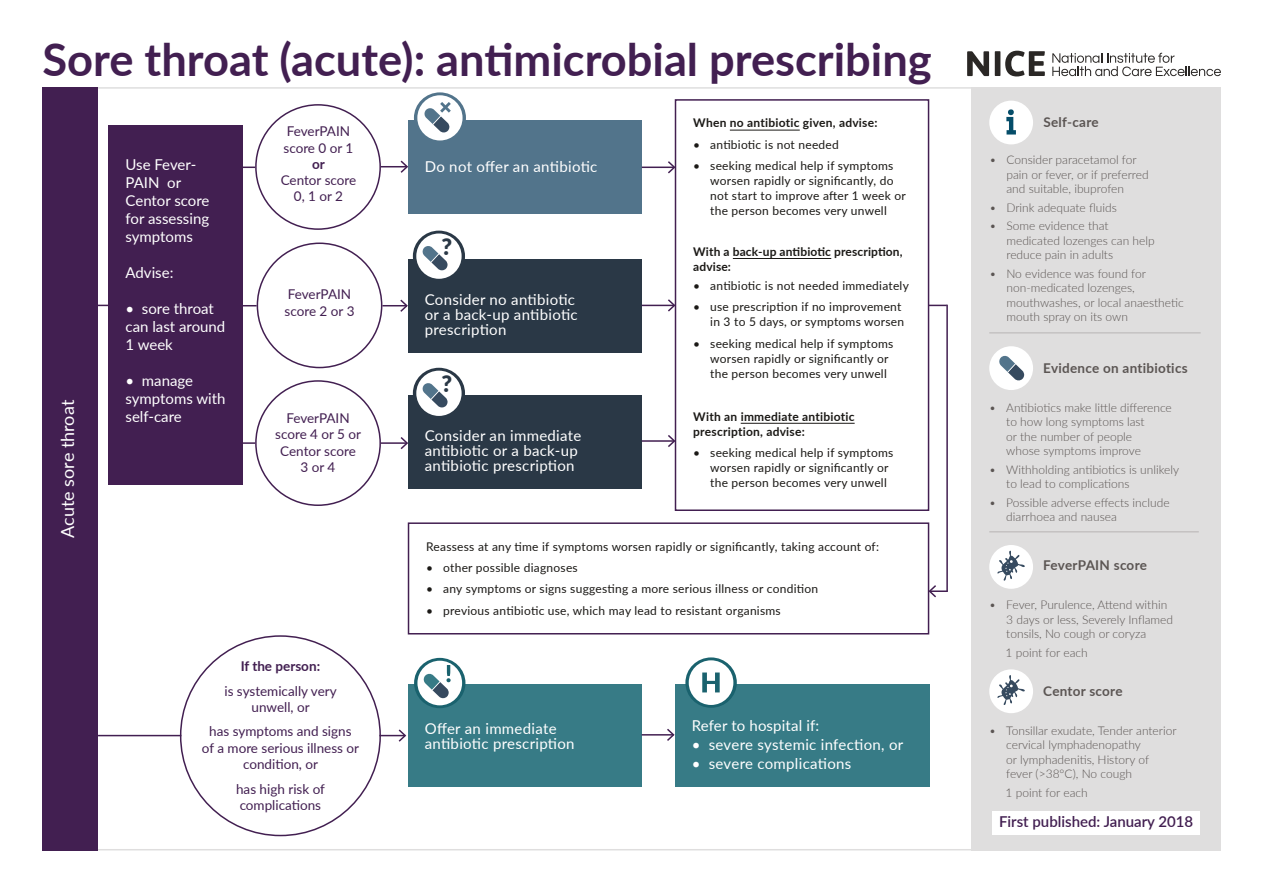
<style>
.page{position:relative;width:1263px;height:893px;background:#fff}
.page>*{position:absolute;margin:0;border:0;box-sizing:border-box;transform-origin:0 0}
.t1{font:700 45.3px "Lato";color:#421f51}
.t2{font:900 22.8px "Lato";color:#2a3846}
.t3{font:18px "Lato";color:#fff}
.t4{font:15px/18px "Lato";letter-spacing:.01em;color:#fff}
.t5{font:600 15px "Lato";color:#421f51}
.t6{font:13.5px/16.2px "Lato";color:#421f51;text-align:center}
.t7{font:700 13.5px "Lato";letter-spacing:.02em;color:#5b5553}
.t8{font:700 13.5px "Lato";color:#421f51}
.t9{font:300 12px/14.4px "Lato";color:#5b5553}
.t10{font:12px/15px "Lato";letter-spacing:.02em;color:#1b1916}
.t11{font:700 12px/15px "Lato";letter-spacing:.02em;color:#1b1916}
</style>
<div class="page">
<hr style="left:98px;top:87px;width:929px;height:2px;background:#dfdede">
<hr style="left:98px;top:735px;width:83px;height:1px;background:#421f51">
<svg style="left:967px;top:51px;width:22px;height:25px"></svg>
<div style="left:995px;top:51px;width:5px;height:25px;background:#2a2725"></div>
<svg style="left:1005px;top:51px;width:40px;height:25px"></svg>
<svg style="left:1052px;top:53px;width:169px;height:23px"></svg>
<hr style="left:43px;top:849px;width:928px;height:1px;background:#dfdede">
<svg style="left:379px;top:728px;width:28px;height:15px"></svg>
<div style="left:971px;top:87px;width:249px;height:763px;background:#dfdede"></div>
<div style="left:675px;top:685px;width:254px;height:102px;background:#377b86"></div>
<div style="left:408px;top:685px;width:234px;height:102px;background:#377b86"></div>
<hr style="left:989px;top:333px;width:212px;height:1px;background:#b8b4b4">
<div style="left:989px;top:346px;width:44px;height:44px;background:#fff;border-radius:50%"></div>
<svg style="left:999px;top:355px;width:25px;height:26px"></svg>
<svg style="left:989px;top:101px;width:44px;height:43px"></svg>
<div style="left:408px;top:120px;width:234px;height:93px;background:#52748b"></div>
<svg style="left:414px;top:92px;width:52px;height:51px"></svg>
<div style="left:417px;top:95px;width:46px;height:45px;background:#fff;border-radius:50%"></div>
<svg style="left:424px;top:99px;width:30px;height:34px"></svg>
<div style="left:408px;top:259px;width:234px;height:93px;background:#2a3846"></div>
<div style="left:413px;top:231px;width:52px;height:51px;background:#2a3846;border-radius:50%"></div>
<div style="left:416px;top:233px;width:46px;height:46px;background:#fff;border-radius:50%"></div>
<svg style="left:422px;top:246px;width:26px;height:25px"></svg>
<svg style="left:414px;top:658px;width:51px;height:50px"></svg>
<div style="left:417px;top:661px;width:45px;height:44px;background:#fff;border-radius:50%"></div>
<svg style="left:423px;top:665px;width:28px;height:34px"></svg>
<div style="left:989px;top:545px;width:44px;height:44px;background:#fff;border-radius:50%"></div>
<svg style="left:997px;top:550px;width:29px;height:31px"></svg>
<hr style="left:989px;top:532px;width:210px;height:1px;background:#b8b4b4">
<div style="left:43px;top:87px;width:55px;height:763px;background:#421f51"></div>
<div style="left:255px;top:104px;width:126px;height:126px;border:2px solid #421f51;border-radius:50%"></div>
<svg style="left:381px;top:160px;width:27px;height:13px"></svg>
<svg style="left:382px;top:299px;width:26px;height:13px"></svg>
<svg style="left:243px;top:167px;width:12px;height:1px"></svg>
<svg style="left:243px;top:305px;width:14px;height:1px"></svg>
<hr style="left:230px;top:442px;width:25px;height:2px;background:#421f51">
<div style="left:255px;top:380px;width:126px;height:126px;border:2px solid #421f51;border-radius:50%"></div>
<div style="left:109px;top:126px;width:134px;height:359px;background:#421f51"></div>
<hr style="left:642px;top:734px;width:31px;height:2px;background:#421f51">
<svg style="left:665px;top:728px;width:10px;height:13px"></svg>
<hr style="left:642px;top:167px;width:32px;height:1px;background:#421f51">
<svg style="left:666px;top:160px;width:9px;height:15px"></svg>
<div style="left:408px;top:395px;width:234px;height:94px;background:#2a3846"></div>
<div style="left:408px;top:522px;width:521px;height:112px;border:2px solid #421f51"></div>
<hr style="left:381px;top:442px;width:26px;height:2px;background:#421f51">
<svg style="left:399px;top:437px;width:9px;height:13px"></svg>
<hr style="left:730px;top:130px;width:70px;height:1px;background:#1b1916">
<hr style="left:733px;top:258px;width:98px;height:1px;background:#1b1916">
<hr style="left:741px;top:423px;width:114px;height:1px;background:#1b1916">
<div style="left:675px;top:99px;width:254px;height:412px;border:2px solid #421f51"></div>
<hr style="left:642px;top:305px;width:32px;height:1px;background:#421f51">
<svg style="left:666px;top:298px;width:11px;height:15px"></svg>
<hr style="left:642px;top:440px;width:32px;height:2px;background:#421f51">
<svg style="left:666px;top:433px;width:11px;height:16px"></svg>
<hr style="left:946px;top:305px;width:2px;height:286px;background:#421f51">
<svg style="left:927px;top:583px;width:21px;height:16px"></svg>
<svg style="left:928px;top:305px;width:19px;height:1px"></svg>
<svg style="left:685px;top:657px;width:52px;height:51px"></svg>
<div style="left:689px;top:660px;width:44px;height:45px;background:#fff;border-radius:50%"></div>
<svg style="left:702px;top:672px;width:18px;height:20px"></svg>
<div style="left:413px;top:368px;width:52px;height:51px;background:#2a3846;border-radius:50%"></div>
<div style="left:416px;top:371px;width:46px;height:45px;background:#fff;border-radius:50%"></div>
<svg style="left:422px;top:383px;width:26px;height:25px"></svg>
<div style="left:989px;top:669px;width:44px;height:44px;background:#fff;border-radius:50%"></div>
<svg style="left:997px;top:675px;width:28px;height:30px"></svg>
<div style="left:992px;top:811px;width:208px;height:23px;background:#fff"></div>
<h1 class="t1" style="left:43px;top:26px;width:891px">Sore throat (acute): antimicrobial prescribing</h1>
<h3 class="t3" style="left:55px;top:538px;width:139px;rotate:-90deg">Acute sore throat</h3>
<p class="t4" style="left:126px;top:155px;width:85px">Use Fever-<br>PAIN or<br>Centor score for assessing symptoms</p>
<p class="t4" style="left:126px;top:263px;width:49px">Advise:</p>
<p class="t4" style="left:126px;top:299px;width:101px">• sore throat can last around<br>1 week</p>
<p class="t4" style="left:126px;top:371px;width:102px">• manage symptoms with self-care</p>
<p class="t6" style="left:283px;top:123px;width:71px;text-align:left">FeverPAIN score 0 or 1</p>
<p class="t8" style="left:312px;top:154px;width:14px">or</p>
<p class="t6" style="left:281px;top:171px;width:77px">Centor score<br>0, 1 or 2</p>
<p class="t6" style="left:285px;top:286px;width:71px;text-align:left">FeverPAIN score 2 or 3</p>
<p class="t6" style="left:275px;top:410px;width:87px">FeverPAIN score 4 or 5 or<br>Centor score<br>3 or 4</p>
<p class="t8" style="left:241px;top:656px;width:81px">If the person:</p>
<p class="t6" style="left:224px;top:682px;width:114px">is systemically very unwell, or</p>
<p class="t6" style="left:202px;top:723px;width:159px">has symptoms and signs of a more serious illness or condition, or</p>
<p class="t6" style="left:236px;top:780px;width:90px;text-align:left">has high risk of complications</p>
<p class="t4" style="left:425px;top:157px;width:174px">Do not offer an antibiotic</p>
<h2 class="t2" style="left:441px;top:229px;width:12px">?</h2>
<p class="t4" style="left:425px;top:291px;width:154px;line-height:15px">Consider no antibiotic or a back-up antibiotic prescription</p>
<h2 class="t2" style="left:441px;top:367px;width:12px">?</h2>
<p class="t4" style="left:425px;top:428px;width:158px;line-height:15px">Consider an immediate antibiotic or a back-up antibiotic prescription</p>
<p class="t11" style="left:693px;top:115px;width:186px">When no antibiotic given, advise:</p>
<p class="t10" style="left:693px;top:136px;width:147px">• antibiotic is not needed</p>
<p class="t10" style="left:710px;top:158px;width:197px;text-indent:-17px">• seeking medical help if symptoms worsen rapidly or significantly, do not start to improve after 1 week or the person becomes very unwell</p>
<p class="t11" style="left:693px;top:243px;width:211px">With a back-up antibiotic prescription, advise:</p>
<p class="t10" style="left:693px;top:278px;width:217px">• antibiotic is not needed immediately</p>
<p class="t10" style="left:693px;top:299px;width:212px;text-align:right">• use prescription if no improvement in 3 to 5 days, or symptoms worsen</p>
<p class="t10" style="left:710px;top:335px;width:185px;text-indent:-17px">• seeking medical help if symptoms worsen rapidly or significantly or the person becomes very unwell</p>
<p class="t11" style="left:693px;top:408px;width:163px">With an immediate antibiotic prescription, advise:</p>
<p class="t10" style="left:710px;top:444px;width:185px;text-indent:-17px">• seeking medical help if symptoms worsen rapidly or significantly or the person becomes very unwell</p>
<p class="t10" style="left:426px;top:538px;width:454px">Reassess at any time if symptoms worsen rapidly or significantly, taking account of:</p>
<p class="t10" style="left:426px;top:560px;width:153px">• other possible diagnoses</p>
<p class="t10" style="left:426px;top:581px;width:393px">• any symptoms or signs suggesting a more serious illness or condition</p>
<p class="t10" style="left:426px;top:602px;width:356px">• previous antibiotic use, which may lead to resistant organisms</p>
<p class="t4" style="left:425px;top:720px;width:151px;line-height:15px">Offer an immediate antibiotic prescription</p>
<p class="t4" style="left:692px;top:716px;width:129px">Refer to hospital if:</p>
<p class="t4" style="left:692px;top:735px;width:213px">• severe systemic infection, or</p>
<p class="t4" style="left:692px;top:754px;width:161px">• severe complications</p>
<p class="t7" style="left:1043px;top:112px;width:57px">Self-care</p>
<p class="t9" style="left:1006px;top:152px;width:144px;text-indent:-17px">• Consider paracetamol for pain or fever, or if preferred and suitable, ibuprofen</p>
<p class="t9" style="left:989px;top:200px;width:129px">• Drink adequate fluids</p>
<p class="t9" style="left:1006px;top:218px;width:150px;text-indent:-17px">• Some evidence that medicated lozenges can help reduce pain in adults</p>
<p class="t9" style="left:1006px;top:266px;width:179px;text-indent:-17px">• No evidence was found for non-medicated lozenges, mouthwashes, or local anaesthetic mouth spray on its own</p>
<p class="t7" style="left:1043px;top:358px;width:146px">Evidence on antibiotics</p>
<p class="t9" style="left:1006px;top:400px;width:167px;text-indent:-17px">• Antibiotics make little difference to how long symptoms last<br>or the number of people<br>whose symptoms improve</p>
<p class="t9" style="left:1006px;top:462px;width:174px;text-indent:-17px">• Withholding antibiotics is unlikely to lead to complications</p>
<p class="t9" style="left:1006px;top:495px;width:165px;text-indent:-17px">• Possible adverse effects include diarrhoea and nausea</p>
<p class="t7" style="left:1043px;top:555px;width:105px">FeverPAIN score</p>
<p class="t9" style="left:1006px;top:597px;width:168px;text-indent:-17px">• Fever, Purulence, Attend within<br>3 days or less, Severely Inflamed tonsils, No cough or coryza</p>
<p class="t9" style="left:1005px;top:645px;width:84px">1 point for each</p>
<p class="t7" style="left:1043px;top:681px;width:81px">Centor score</p>
<p class="t9" style="left:1006px;top:723px;width:172px;text-indent:-17px">• Tonsillar exudate, Tender anterior cervical lymphadenopathy<br>or lymphadenitis, History of fever (&gt;38°C), No cough</p>
<p class="t9" style="left:1005px;top:785px;width:84px">1 point for each</p>
<p class="t5" style="left:999px;top:810px;width:196px">First published: January 2018</p>
</div>
